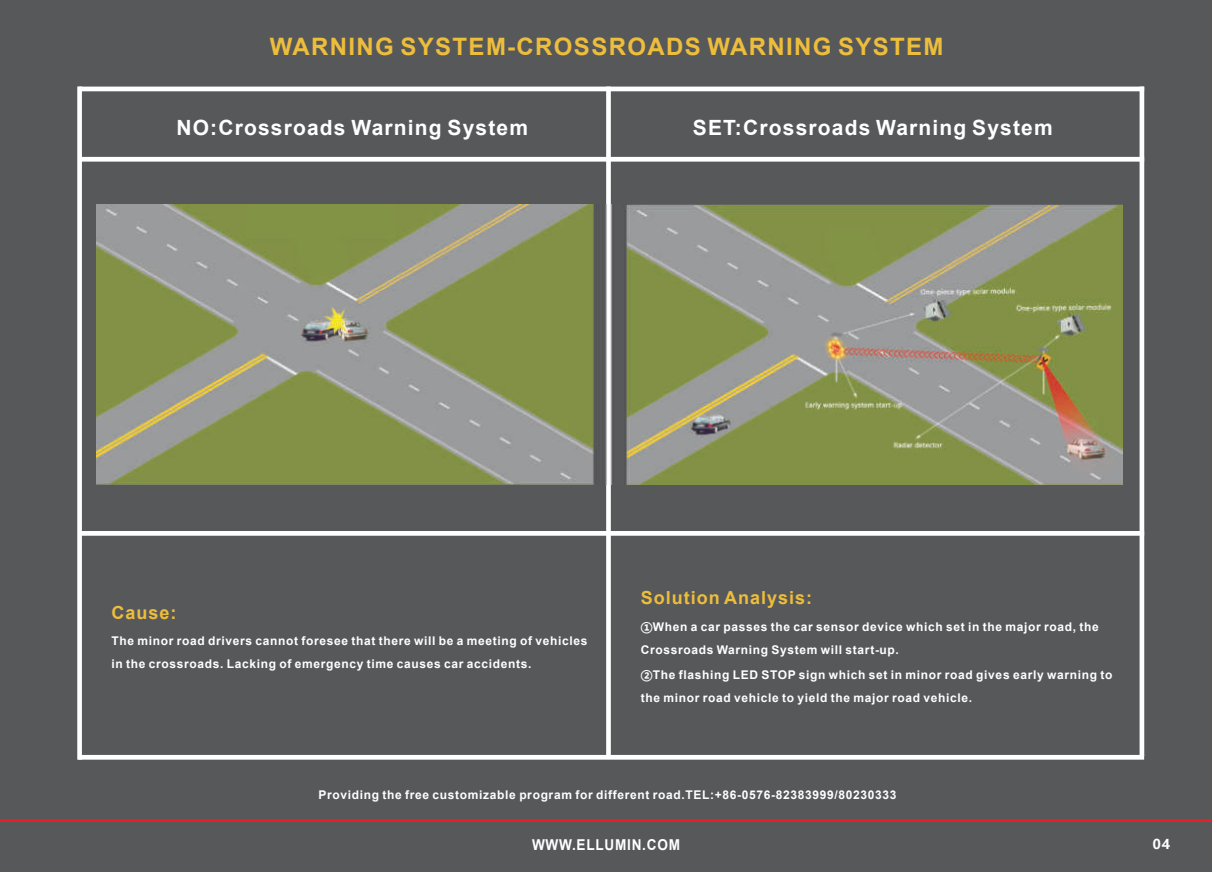
<style>
.page{position:relative;width:1212px;height:872px;background:#57585a}
.page>*{position:absolute;margin:0;border:0;box-sizing:border-box;transform-origin:0 0}
.t1{font:700 24px "Arial";letter-spacing:.055em;color:#edbd3c}
.t2{font:700 21px "Arial";letter-spacing:.055em;color:#fff}
.t3{font:700 18px "Arial";letter-spacing:.055em;color:#edbd3c}
.t4{font:700 15px "Arial";letter-spacing:.055em;color:#fff;scale:.91 1}
.t5{font:700 13.5px "Microsoft Ya Hei";color:#fff}
.t6{font:700 12px/22.8px "Arial";letter-spacing:.055em;color:#fff}
.s1{font-family:"Microsoft Ya Hei"}
</style>
<div class="page">
<hr style="left:0;top:819px;width:1212px;height:2px;background:#ee1d23">
<hr style="left:78px;top:87px;width:1066px;height:4px;background:#fff">
<svg style="left:82px;top:157px;width:1057px;height:5px;background:#f2f2f2"></svg>
<svg style="left:606px;top:87px;width:5px;height:668px;background:#f4f4f4"></svg>
<svg style="left:82px;top:531px;width:1057px;height:5px;background:#f6f6f6"></svg>
<hr style="left:78px;top:755px;width:1066px;height:4px;background:#fff">
<svg style="left:77px;top:87px;width:5px;height:672px;background:#f4f4f4"></svg>
<svg style="left:1139px;top:87px;width:5px;height:669px;background:#ebebec"></svg>
<img style="left:97px;top:205px;width:1025px;height:279px">
<h1 class="t1" style="left:270px;top:29px;width:675px">WARNING SYSTEM-CROSSROADS WARNING SYSTEM</h1>
<h2 class="t2" style="left:176px;top:113px;width:353px">NO:Crossroads Warning System</h2>
<h2 class="t2" style="left:693px;top:113px;width:361px">SET:Crossroads Warning System</h2>
<h3 class="t3" style="left:111px;top:600px;width:67px">Cause:</h3>
<p class="t6" style="left:111px;top:629px;width:478px;line-height:23.4px">The minor road drivers cannot foresee that there will be a meeting of vehicles in the crossroads. Lacking of emergency time causes car accidents.</p>
<h3 class="t3" style="left:641px;top:585px;width:173px">Solution Analysis:</h3>
<p class="t6" style="left:641px;top:616px;width:460px"><span class="s1">①</span>When a car passes the car sensor device which set in the major road, the<br>Crossroads Warning System will start-up.</p>
<p class="t6" style="left:641px;top:663px;width:473px"><span class="s1">②</span>The flashing LED STOP sign which set in minor road gives early warning to the minor road vehicle to yield the major road vehicle.</p>
<p class="t6" style="left:319px;top:783px;width:579px">Providing the free customizable program for different road.TEL: 86-0576-82383999/80230333</p>
<p class="t6" style="left:715px;top:783px;width:9px">+</p>
<p class="t4" style="left:532px;top:833px;width:164px">WWW.ELLUMIN.COM</p>
<p class="t5" style="left:1153px;top:835px;width:19px">04</p>
</div>
